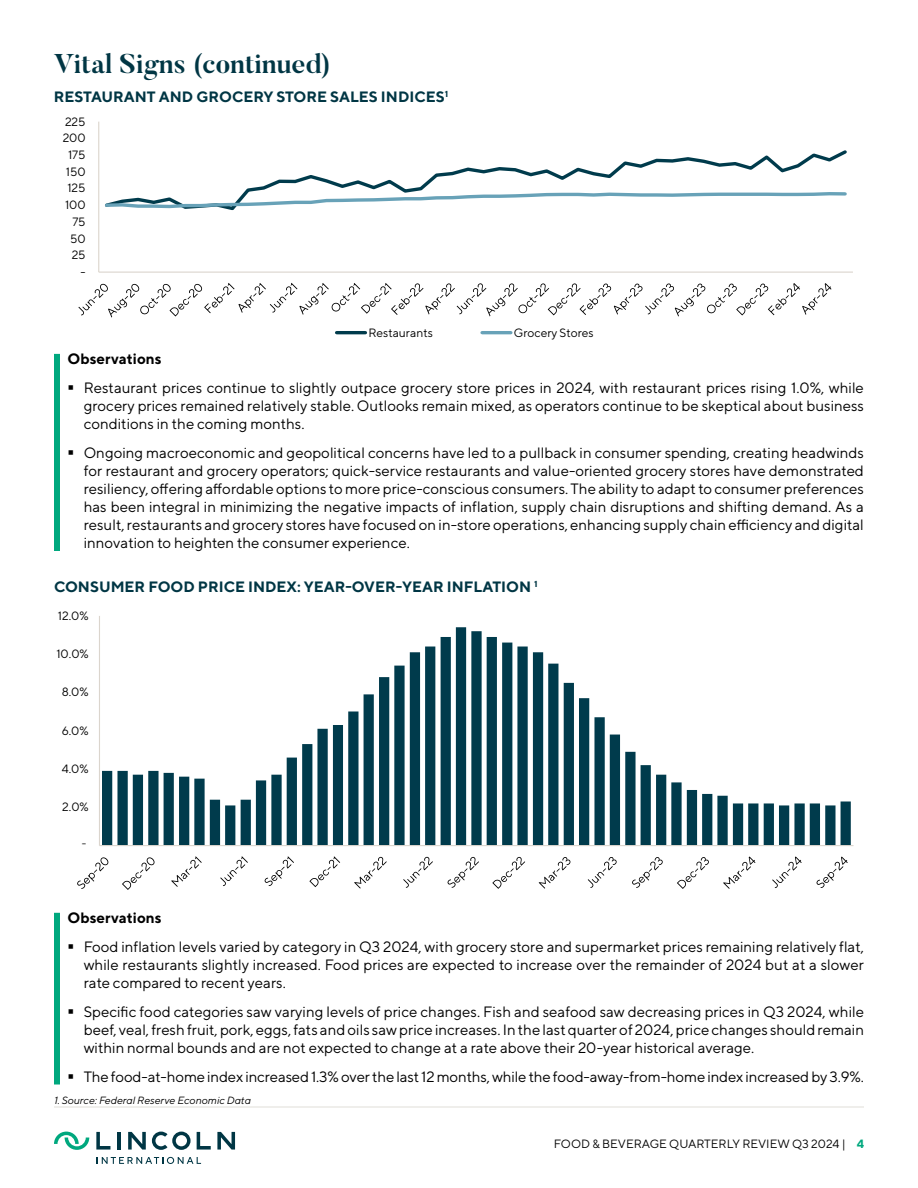
<style>
.page{position:relative;width:918px;height:1188px;background:#fff}
.page>*{position:absolute;margin:0;border:0;box-sizing:border-box;transform-origin:0 0}
.t1{font:700 27px "Butler";color:#003644}
.t2{font:15px/18px "TT Norms";color:#000;text-align:justify}
.t3{font:700 15px "TT Norms";color:#003644}
.t4{font:700 15px "TT Norms";color:#000}
.t5{font:12px "TT Norms";color:#000}
.t6{font:italic 10.5px "TT Norms";color:#000}
.t7{font:10.5px "TT Norms";color:#000}
.s1{font-weight:700;color:#00a87e}
</style>
<div class="page">
<hr style="left:118px;top:1132px;width:3px;height:18px;background:#003644">
<svg style="left:128px;top:1132px;width:18px;height:18px"></svg>
<svg style="left:96px;top:1132px;width:14px;height:18px"></svg>
<svg style="left:217px;top:1132px;width:18px;height:18px"></svg>
<svg style="left:197px;top:1132px;width:14px;height:18px"></svg>
<svg style="left:152px;top:1132px;width:39px;height:18px"></svg>
<svg style="left:54px;top:1132px;width:35px;height:18px"></svg>
<svg style="left:97px;top:1157px;width:104px;height:7px"></svg>
<hr style="left:54px;top:1106px;width:810px;height:2px;background:#e3e1dc">
<svg style="left:102px;top:627px;width:749px;height:218px"></svg>
<hr style="left:99px;top:616px;width:1px;height:230px;background:#dbd5cd">
<hr style="left:99px;top:845px;width:755px;height:1px;background:#dbd5cd">
<svg style="left:77px;top:857px;width:31px;height:32px"></svg>
<svg style="left:122px;top:857px;width:33px;height:33px"></svg>
<svg style="left:171px;top:856px;width:31px;height:31px"></svg>
<svg style="left:220px;top:856px;width:28px;height:30px"></svg>
<svg style="left:265px;top:856px;width:29px;height:30px"></svg>
<svg style="left:309px;top:856px;width:31px;height:31px"></svg>
<svg style="left:354px;top:857px;width:33px;height:32px"></svg>
<svg style="left:403px;top:857px;width:30px;height:31px"></svg>
<svg style="left:448px;top:857px;width:31px;height:31px"></svg>
<svg style="left:492px;top:857px;width:33px;height:32px"></svg>
<svg style="left:539px;top:857px;width:31px;height:32px"></svg>
<svg style="left:588px;top:857px;width:29px;height:31px"></svg>
<svg style="left:632px;top:857px;width:31px;height:31px"></svg>
<svg style="left:677px;top:857px;width:32px;height:32px"></svg>
<svg style="left:723px;top:856px;width:33px;height:33px"></svg>
<svg style="left:772px;top:856px;width:30px;height:32px"></svg>
<svg style="left:817px;top:857px;width:31px;height:31px"></svg>
<div style="left:54px;top:354px;width:6px;height:197px;background:#00a87e"></div>
<div style="left:54px;top:913px;width:6px;height:172px;background:#00a87e"></div>
<hr style="left:98px;top:122px;width:1px;height:150px;background:#dbd5cd">
<hr style="left:99px;top:272px;width:754px;height:1px;background:#dbd5cd">
<svg style="left:232px;top:150px;width:615px;height:61px"></svg>
<svg style="left:105px;top:190px;width:742px;height:20px"></svg>
<svg style="left:78px;top:283px;width:754px;height:35px"></svg>
<hr style="left:337px;top:331px;width:28px;height:3px;background:#003b4c">
<hr style="left:482px;top:331px;width:29px;height:3px;background:#68a2b8">
<h1 class="t1" style="left:54px;top:46px;width:278px">Vital Signs (continued)</h1>
<p class="t3" style="left:54px;top:87px;width:396px">RESTAURANT AND GROCERY STORE SALES INDICES<sup>1</sup></p>
<p class="t5" style="left:65px;top:114px;width:22px">225</p>
<p class="t5" style="left:63px;top:131px;width:24px">200</p>
<p class="t5" style="left:68px;top:147px;width:19px">175</p>
<p class="t5" style="left:66px;top:164px;width:21px">150</p>
<p class="t5" style="left:68px;top:181px;width:20px">125</p>
<p class="t5" style="left:65px;top:198px;width:22px">100</p>
<p class="t5" style="left:72px;top:214px;width:15px">75</p>
<p class="t5" style="left:70px;top:231px;width:17px">50</p>
<p class="t5" style="left:72px;top:248px;width:15px">25</p>
<p class="t5" style="left:81px;top:264px;width:7px">-</p>
<p class="t5" style="left:368px;top:325px;width:66px">Restaurants</p>
<p class="t5" style="left:514px;top:325px;width:81px">Grocery Stores</p>
<p class="t4" style="left:68px;top:350px;width:96px">Observations</p>
<p class="t2" style="left:84px;top:379px;width:782px">Restaurant prices continue to slightly outpace grocery store prices in 2024, with restaurant prices rising 1.0%, while grocery prices remained relatively stable. Outlooks remain mixed, as operators continue to be skeptical about business conditions in the coming months.</p>
<p class="t2" style="left:84px;top:443px;width:782px">Ongoing macroeconomic and geopolitical concerns have led to a pullback in consumer spending, creating headwinds for restaurant and grocery operators; quick-service restaurants and value-oriented grocery stores have demonstrated resiliency, offering affordable options to more price-conscious consumers. The ability to adapt to consumer preferences has been integral in minimizing the negative impacts of inflation, supply chain disruptions and shifting demand. As a result, restaurants and grocery stores have focused on in-store operations, enhancing supply chain efficiency and digital innovation to heighten the consumer experience.</p>
<p class="t3" style="left:54px;top:578px;width:485px">CONSUMER FOOD PRICE INDEX: YEAR-OVER-YEAR INFLATION <sup>1</sup></p>
<p class="t5" style="left:58px;top:608px;width:32px">12.0%</p>
<p class="t5" style="left:56px;top:646px;width:34px">10.0%</p>
<p class="t5" style="left:62px;top:685px;width:28px">8.0%</p>
<p class="t5" style="left:62px;top:723px;width:28px">6.0%</p>
<p class="t5" style="left:62px;top:761px;width:28px">4.0%</p>
<p class="t5" style="left:62px;top:800px;width:28px">2.0%</p>
<p class="t7" style="left:82px;top:837px;width:6px">-</p>
<p class="t4" style="left:68px;top:909px;width:96px">Observations</p>
<p class="t2" style="left:84px;top:938px;width:782px">Food inflation levels varied by category in Q3 2024, with grocery store and supermarket prices remaining relatively flat, while restaurants slightly increased. Food prices are expected to increase over the remainder of 2024 but at a slower rate compared to recent years.</p>
<p class="t2" style="left:84px;top:1002px;width:782px">Specific food categories saw varying levels of price changes. Fish and seafood saw decreasing prices in Q3 2024, while beef, veal, fresh fruit, pork, eggs, fats and oils saw price increases. In the last quarter of 2024, price changes should remain within normal bounds and are not expected to change at a rate above their 20-year historical average.</p>
<p class="t2" style="left:84px;top:1067px;width:782px">The food-at-home index increased 1.3% over the last 12 months, while the food-away-from-home index increased by 3.9%.</p>
<p class="t6" style="left:54px;top:1094px;width:198px">1. Source: Federal Reserve Economic Data</p>
<p class="t5" style="left:554px;top:1136px;width:312px">FOOD &amp; BEVERAGE QUARTERLY REVIEW Q3 2024 | <span class="s1">4</span></p>
</div>
